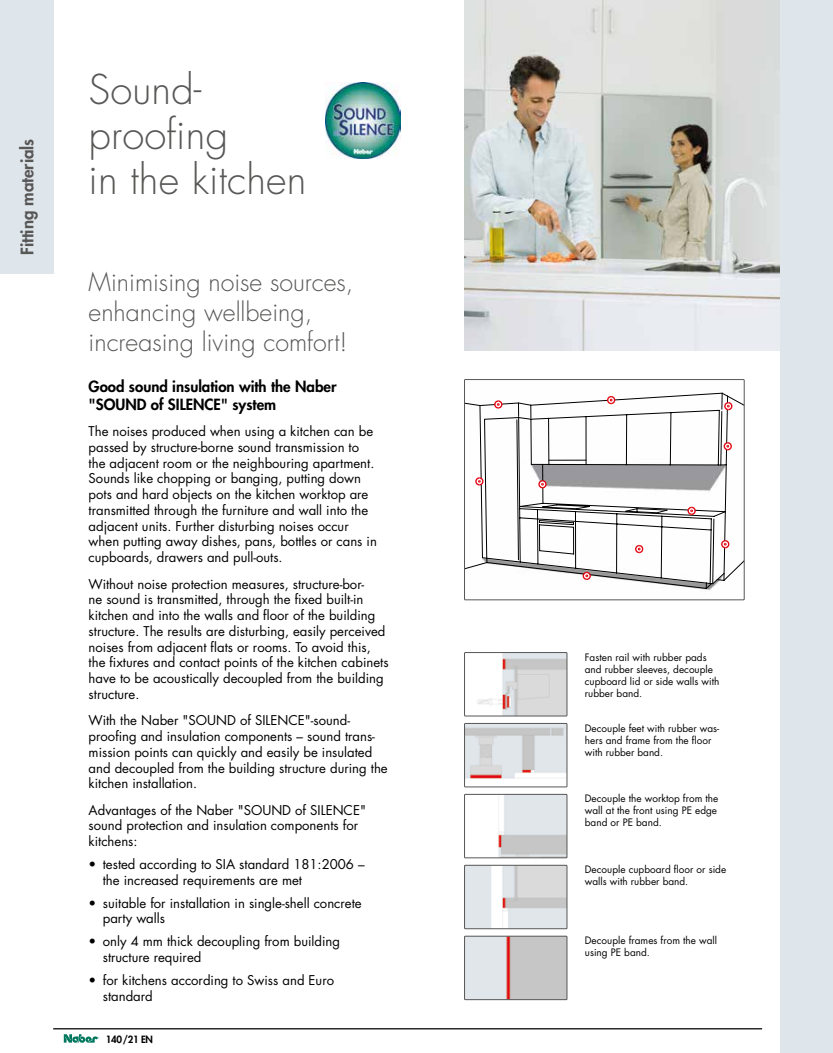
<style>
.page{position:relative;width:833px;height:1053px;background:#fff}
.page>*{position:absolute;margin:0;border:0;box-sizing:border-box;transform-origin:0 0}
.t1{font:300 40px/45px "Futura Std";letter-spacing:.005em;color:#575756}
.t2{font:300 25px/30px "Futura Std";color:#575756}
.t3{font:800 16.88px "Futura Std";color:#575756}
.t4{font:800 15px/18px "Futura Std";color:#000}
.t5{font:13.12px/15.8px "Futura Std";color:#000}
.t6{font:10px/12px "Futura Std";color:#000}
.t7{font:800 9.75px "Futura Std";letter-spacing:-.025em;color:#000}
</style>
<div class="page">
<hr style="left:53px;top:1028px;width:709px;height:1px;background:#000">
<div style="left:780px;top:0;width:53px;height:1052px;background:#dfe6eb"></div>
<svg style="left:64px;top:1034px;width:35px;height:8px"></svg>
<div style="left:0;top:0;width:53px;height:273px;background:#dfe6eb"></div>
<img style="left:464px;top:0;width:316px;height:351px">
<svg style="left:475px;top:392px;width:257px;height:196px"></svg>
<div style="left:464px;top:379px;width:280px;height:221px;border:1px solid #575756"></div>
<img style="left:477px;top:654px;width:88px;height:60px">
<div style="left:464px;top:652px;width:103px;height:64px;border:1px solid #575756"></div>
<img style="left:466px;top:725px;width:99px;height:54px">
<div style="left:464px;top:723px;width:103px;height:64px;border:1px solid #575756"></div>
<img style="left:498px;top:796px;width:67px;height:60px">
<div style="left:464px;top:794px;width:103px;height:64px;border:1px solid #575756"></div>
<img style="left:466px;top:867px;width:99px;height:59px">
<div style="left:464px;top:865px;width:103px;height:63px;border:1px solid #575756"></div>
<img style="left:466px;top:937px;width:99px;height:60px">
<div style="left:464px;top:935px;width:103px;height:64px;border:1px solid #575756"></div>
<img style="left:325px;top:82px;width:76px;height:76px">
<p class="t3" style="left:17px;top:255px;width:118px;rotate:-90deg">Fitting materials</p>
<h1 class="t1" style="left:89px;top:68px;width:219px">Sound&shy;proofing<br>in the kitchen</h1>
<h2 class="t2" style="left:89px;top:267px;width:267px">Minimising noise sources, enhancing wellbeing, increasing living comfort!</h2>
<p class="t4" style="left:89px;top:377px;width:249px">Good sound insulation with the Naber "SOUND of SILENCE" system</p>
<p class="t5" style="left:89px;top:423px;width:290px">The noises produced when using a kitchen can be passed by structure-borne sound transmission to the adjacent room or the neighbouring apartment.<br>Sounds like chopping or banging, putting down pots and hard objects on the kitchen worktop are transmitted through the furniture and wall into the adjacent units. Further disturbing noises occur when putting away dishes, pans, bottles or cans in cupboards, drawers and pull-outs.</p>
<p class="t5" style="left:89px;top:576px;width:301px">Without noise protection measures, structure-bor-<br>ne sound is transmitted, through the fixed built-in kitchen and into the walls and floor of the building structure. The results are disturbing, easily perceived noises from adjacent flats or rooms. To avoid this, the fixtures and contact points of the kitchen cabinets have to be acoustically decoupled from the building structure.</p>
<p class="t5" style="left:89px;top:712px;width:301px">With the Naber "SOUND of SILENCE"-sound&shy;proofing and insulation components – sound trans&shy;mission points can quickly and easily be insulated and decoupled from the building structure during the kitchen installation.</p>
<p class="t5" style="left:89px;top:802px;width:279px">Advantages of the Naber "SOUND of SILENCE" sound protection and insulation components for kitchens:</p>
<p class="t5" style="left:103px;top:856px;width:263px;text-indent:-14px">• tested according to SIA standard 181:2006 – the increased requirements are met</p>
<p class="t5" style="left:103px;top:895px;width:260px;text-indent:-14px">• suitable for installation in single-shell concrete party walls</p>
<p class="t5" style="left:103px;top:933px;width:239px;text-indent:-14px">• only 4 mm thick decoupling from building structure required</p>
<p class="t5" style="left:103px;top:972px;width:233px;text-indent:-14px">• for kitchens according to Swiss and Euro standard</p>
<p class="t7" style="left:106px;top:1032px;width:49px">140/21 EN</p>
<p class="t6" style="left:585px;top:651px;width:136px">Fasten rail with rubber pads and rubber sleeves, decouple cupboard lid or side walls with rubber band.</p>
<p class="t6" style="left:585px;top:722px;width:136px">Decouple feet with rubber was&shy;hers and frame from the floor with rubber band.</p>
<p class="t6" style="left:585px;top:792px;width:135px">Decouple the worktop from the wall at the front using PE edge band or PE band.</p>
<p class="t6" style="left:585px;top:863px;width:143px">Decouple cupboard floor or side walls with rubber band.</p>
<p class="t6" style="left:585px;top:934px;width:134px">Decouple frames from the wall using PE band.</p>
</div>
